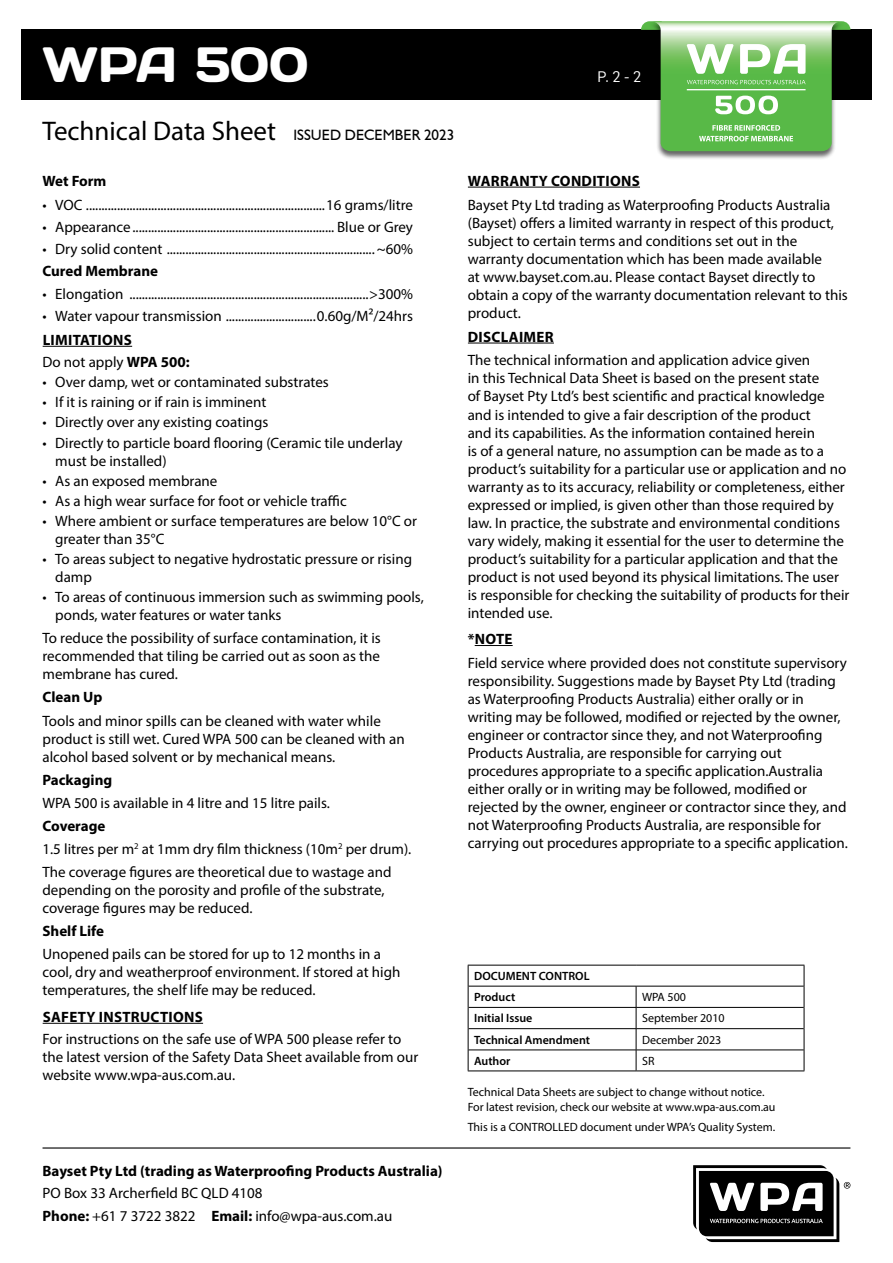
<style>
.page{position:relative;width:893px;height:1263px;background:#fff}
.page>*{position:absolute;margin:0;border:0;box-sizing:border-box;transform-origin:0 0}
.t1{font:49.5px "Days";letter-spacing:-.01em;color:#fff}
.t2{font:27px "Myriad Pro";color:#000}
.t3{font:15px/18px "Myriad Pro";color:#000}
.t4{font:700 15px "Myriad Pro";color:#000}
.t5{font:700 15px/22.2px "Myriad Pro";letter-spacing:.02em;color:#000}
.t6{font:15px "Humanist 521 BT";color:#000}
.t7{font:15px "Flama";color:#fff}
.t8{font:12px/14.4px "Myriad Pro";color:#000}
.t9{font:600 12px/21px "Myriad Pro";color:#000}
.s1{font-weight:400}
.s2{font-weight:700}
</style>
<div class="page">
<hr style="left:43px;top:1147px;width:807px;height:1px;background:#000">
<div style="left:21px;top:30px;width:851px;height:70px;background:#000"></div>
<svg style="left:693px;top:1165px;width:157px;height:77px"></svg>
<div style="left:647px;top:21px;width:198px;height:139px;background:#000;opacity:.6"></div>
<svg style="left:641px;top:21px;width:209px;height:130px"></svg>
<hr style="left:43px;top:346px;width:89px;height:1px;background:#000">
<hr style="left:43px;top:1023px;width:160px;height:1px;background:#000">
<hr style="left:468px;top:187px;width:172px;height:1px;background:#000">
<hr style="left:468px;top:343px;width:86px;height:1px;background:#000">
<hr style="left:475px;top:645px;width:38px;height:1px;background:#000">
<hr style="left:468px;top:965px;width:168px;height:1px;background:#000">
<hr style="left:636px;top:965px;width:168px;height:1px;background:#000">
<svg style="left:468px;top:965px;width:1px;height:105px"></svg>
<svg style="left:804px;top:965px;width:1px;height:105px"></svg>
<hr style="left:468px;top:1070px;width:168px;height:1px;background:#000">
<hr style="left:636px;top:1070px;width:168px;height:1px;background:#000">
<hr style="left:468px;top:986px;width:168px;height:1px;background:#000">
<hr style="left:636px;top:986px;width:168px;height:1px;background:#000">
<hr style="left:468px;top:1007px;width:168px;height:1px;background:#000">
<hr style="left:636px;top:1007px;width:168px;height:1px;background:#000">
<hr style="left:468px;top:1028px;width:168px;height:1px;background:#000">
<hr style="left:636px;top:1028px;width:168px;height:1px;background:#000">
<hr style="left:468px;top:1050px;width:168px;height:1px;background:#000">
<hr style="left:636px;top:1050px;width:168px;height:1px;background:#000">
<svg style="left:636px;top:986px;width:1px;height:84px"></svg>
<h1 class="t1" style="left:43px;top:33px;width:268px">WPA 500</h1>
<p class="t7" style="left:597px;top:66px;width:45px">P. 2 - 2</p>
<h2 class="t2" style="left:43px;top:114px;width:235px">Technical Data Sheet</h2>
<p class="t6" style="left:293px;top:125px;width:162px">ISSUED DECEMBER 2023</p>
<p class="t4" style="left:43px;top:171px;width:65px">Wet Form</p>
<p class="t3" style="left:43px;top:195px;width:372px">• VOC .............................................................................16 grams/litre</p>
<p class="t3" style="left:43px;top:218px;width:372px">• Appearance................................................................. Blue or Grey</p>
<p class="t3" style="left:43px;top:240px;width:372px">• Dry solid content ...................................................................~60%</p>
<p class="t4" style="left:43px;top:261px;width:117px">Cured Membrane</p>
<p class="t3" style="left:43px;top:284px;width:372px">• Elongation .............................................................................&gt;300%</p>
<p class="t3" style="left:43px;top:306px;width:372px">• Water vapour transmission .............................0.60g/M²/24hrs</p>
<p class="t5" style="left:43px;top:328px;width:149px">LIMITATIONS<br><span class="s1">Do not apply</span> WPA 500:</p>
<p class="t3" style="left:43px;top:373px;width:288px">• Over damp, wet or contaminated substrates</p>
<p class="t3" style="left:43px;top:393px;width:225px">• If it is raining or if rain is imminent</p>
<p class="t3" style="left:43px;top:413px;width:227px">• Directly over any existing coatings</p>
<p class="t3" style="left:55px;top:433px;width:349px;text-indent:-13px">• Directly to particle board flooring (Ceramic tile underlay must be installed)</p>
<p class="t3" style="left:43px;top:471px;width:176px">• As an exposed membrane</p>
<p class="t3" style="left:43px;top:491px;width:306px">• As a high wear surface for foot or vehicle traffic</p>
<p class="t3" style="left:55px;top:512px;width:363px;text-indent:-13px">• Where ambient or surface temperatures are below 10°C or greater than 35°C</p>
<p class="t3" style="left:55px;top:550px;width:358px;text-indent:-13px">• To areas subject to negative hydrostatic pressure or rising damp</p>
<p class="t3" style="left:55px;top:588px;width:370px;text-indent:-13px">• To areas of continuous immersion such as swimming pools, ponds, water features or water tanks</p>
<p class="t3" style="left:43px;top:629px;width:340px;text-align:justify">To reduce the possibility of surface contamination, it is recommended that tiling be carried out as soon as the membrane has cured.</p>
<p class="t4" style="left:43px;top:687px;width:61px">Clean Up</p>
<p class="t3" style="left:43px;top:711px;width:364px">Tools and minor spills can be cleaned with water while product is still wet. Cured WPA 500 can be cleaned with an alcohol based solvent or by mechanical means.</p>
<p class="t4" style="left:43px;top:770px;width:71px">Packaging</p>
<p class="t3" style="left:43px;top:793px;width:289px">WPA 500 is available in 4 litre and 15 litre pails.</p>
<p class="t3" style="left:43px;top:814px;width:370px;line-height:23.1px"><span class="s2">Coverage<br></span>1.5 litres per m<sup>2</sup> at 1mm dry film thickness (10m<sup>2</sup> per drum).<br>The coverage figures are theoretical due to wastage and</p>
<p class="t3" style="left:43px;top:881px;width:344px">depending on the porosity and profile of the substrate, coverage figures may be reduced.</p>
<p class="t4" style="left:43px;top:921px;width:63px">Shelf Life</p>
<p class="t3" style="left:43px;top:945px;width:359px">Unopened pails can be stored for up to 12 months in a cool, dry and weatherproof environment. If stored at high temperatures, the shelf life may be reduced.</p>
<p class="t5" style="left:43px;top:1005px;width:162px">SAFETY INSTRUCTIONS</p>
<p class="t3" style="left:43px;top:1030px;width:377px">For instructions on the safe use of WPA 500 please refer to the latest version of the Safety Data Sheet available from our website www.wpa-aus.com.au.</p>
<p class="t4" style="left:43px;top:1161px;width:402px">Bayset Pty Ltd (trading as Waterproofing Products Australia)</p>
<p class="t3" style="left:43px;top:1182px;width:351px;line-height:22.2px">PO Box 33 Archerfield BC QLD 4108<br><span class="s2">Phone:</span> +61 7 3722 3822 <span class="s2">Email:</span> info@wpa-aus.com.au</p>
<p class="t5" style="left:468px;top:169px;width:173px">WARRANTY CONDITIONS</p>
<p class="t3" style="left:468px;top:195px;width:382px">Bayset Pty Ltd trading as Waterproofing Products Australia (Bayset) offers a limited warranty in respect of this product, subject to certain terms and conditions set out in the warranty documentation which has been made available<br>at www.bayset.com.au. Please contact Bayset directly to obtain a copy of the warranty documentation relevant to this product.</p>
<p class="t5" style="left:468px;top:325px;width:87px">DISCLAIMER</p>
<p class="t3" style="left:468px;top:351px;width:383px">The technical information and application advice given<br>in this Technical Data Sheet is based on the present state<br>of Bayset Pty Ltd’s best scientific and practical knowledge and is intended to give a fair description of the product<br>and its capabilities. As the information contained herein<br>is of a general nature, no assumption can be made as to a product’s suitability for a particular use or application and no warranty as to its accuracy, reliability or completeness, either expressed or implied, is given other than those required by law. In practice, the substrate and environmental conditions vary widely, making it essential for the user to determine the product’s suitability for a particular application and that the product is not used beyond its physical limitations. The user is responsible for checking the suitability of products for their intended use.</p>
<p class="t4" style="left:468px;top:629px;width:46px">*NOTE</p>
<p class="t3" style="left:468px;top:654px;width:382px">Field service where provided does not constitute supervisory responsibility. Suggestions made by Bayset Pty Ltd (trading as Waterproofing Products Australia) either orally or in writing may be followed, modified or rejected by the owner, engineer or contractor since they, and not Waterproofing Products Australia, are responsible for carrying out procedures appropriate to a specific application.Australia either orally or in writing may be followed, modified or rejected by the owner, engineer or contractor since they, and not Waterproofing Products Australia, are responsible for carrying out procedures appropriate to a specific application.</p>
<p class="t9" style="left:474px;top:965px;width:117px">DOCUMENT CONTROL<br>Product</p>
<p class="t8" style="left:642px;top:990px;width:45px">WPA 500</p>
<p class="t9" style="left:474px;top:1007px;width:60px">Initial Issue</p>
<p class="t8" style="left:642px;top:1011px;width:84px">September 2010</p>
<p class="t9" style="left:474px;top:1029px;width:117px">Technical Amendment</p>
<p class="t8" style="left:642px;top:1032px;width:81px">December 2023</p>
<p class="t9" style="left:474px;top:1050px;width:38px">Author</p>
<p class="t8" style="left:642px;top:1053px;width:14px">SR</p>
<p class="t8" style="left:468px;top:1085px;width:309px">Technical Data Sheets are subject to change without notice.<br>For latest revision, check our website at www.wpa-aus.com.au</p>
<p class="t8" style="left:468px;top:1120px;width:309px">This is a CONTROLLED document under WPA’s Quality System.</p>
</div>
